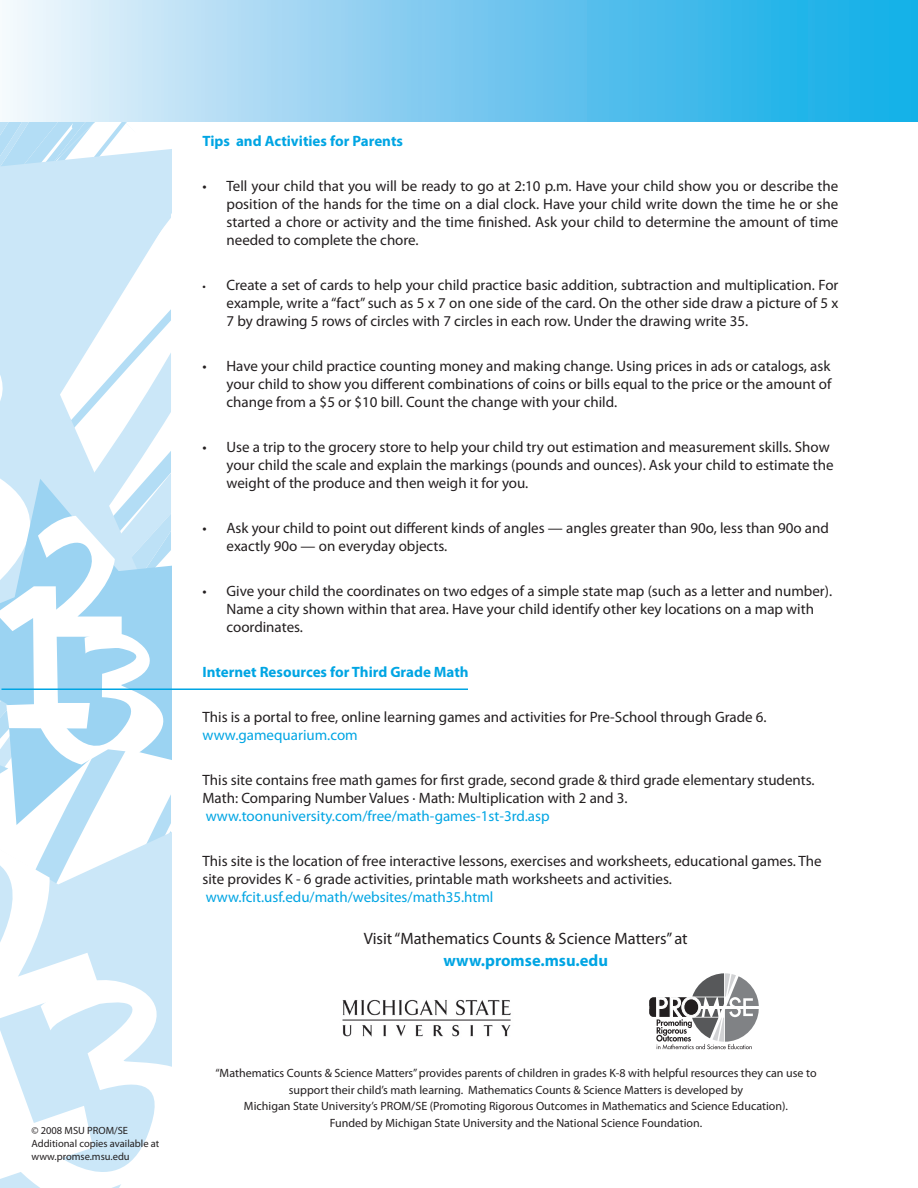
<style>
.page{position:relative;width:918px;height:1188px;background:#fff}
.page>*{position:absolute;margin:0;border:0;box-sizing:border-box;transform-origin:0 0}
.t1{font:16.5px "Myriad Pro";color:#231f20}
.t2{font:700 16.5px "Myriad Pro";color:#00a5e3}
.t3{font:15px/18px "Myriad Pro";color:#231f20}
.t4{font:15px "Myriad Pro";color:#00a5e3}
.t5{font:700 15px "Myriad Pro";color:#00a5e3}
.t6{font:12px/16.5px "Myriad Pro";color:#231f20;text-align:center}
.t7{font:10.5px/12.6px "Myriad Pro";color:#231f20}
.s1{font-size:12px}
</style>
<div class="page">
<svg style="left:0;top:121px;width:171px;height:259px;fill:#cbe7f8"></svg>
<svg style="left:0;top:293px;width:133px;height:87px;fill:#cbe7f8"></svg>
<svg style="left:0;top:380px;width:171px;height:808px"></svg>
<hr style="left:2px;top:688px;width:466px;height:2px;background:#00a5e3">
<div style="left:0;top:0;width:918px;height:121px;background:linear-gradient(to right,#f0f1fb,#08a8e5)"></div>
<img style="left:342px;top:999px;width:169px;height:38px">
<svg style="left:649px;top:973px;width:110px;height:76px"></svg>
<p class="t7" style="left:32px;top:1125px;width:129px">© 2008 MSU PROM/SE<br>Additional copies available at www.promse.msu.edu</p>
<p class="t5" style="left:202px;top:133px;width:202px">Tips and Activities for Parents</p>
<p class="t3" style="left:227px;top:178px;width:613px;text-align:justify;text-indent:-24px">• Tell your child that you will be ready to go at 2:10 p.m. Have your child show you or describe the position of the hands for the time on a dial clock. Have your child write down the time he or she started a chore or activity and the time finished. Ask your child to determine the amount of time needed to complete the chore.</p>
<p class="t3" style="left:226px;top:277px;width:614px;text-align:justify;text-indent:-24px"><span class="s1">•</span> Create a set of cards to help your child practice basic addition, subtraction and multiplication. For example, write a “fact” such as 5 x 7 on one side of the card. On the other side draw a picture of 5 x 7 by drawing 5 rows of circles with 7 circles in each row. Under the drawing write 35.</p>
<p class="t3" style="left:226px;top:358px;width:607px;text-align:justify;text-indent:-24px">• Have your child practice counting money and making change. Using prices in ads or catalogs, ask your child to show you different combinations of coins or bills equal to the price or the amount of change from a $5 or $10 bill. Count the change with your child.</p>
<p class="t3" style="left:226px;top:439px;width:609px;text-indent:-24px">• Use a trip to the grocery store to help your child try out estimation and measurement skills. Show your child the scale and explain the markings (pounds and ounces). Ask your child to estimate the weight of the produce and then weigh it for you.</p>
<p class="t3" style="left:226px;top:520px;width:604px;text-indent:-24px">• Ask your child to point out different kinds of angles — angles greater than 90o, less than 90o and exactly 90o — on everyday objects.</p>
<p class="t3" style="left:226px;top:583px;width:607px;text-indent:-24px">• Give your child the coordinates on two edges of a simple state map (such as a letter and number).<br>Name a city shown within that area. Have your child identify other key locations on a map with coordinates.</p>
<p class="t5" style="left:202px;top:664px;width:268px">Internet Resources for Third Grade Math</p>
<p class="t3" style="left:202px;top:709px;width:566px">This is a portal to free, online learning games and activities for Pre-School through Grade 6.</p>
<p class="t4" style="left:202px;top:727px;width:157px">www.gamequarium.com</p>
<p class="t3" style="left:202px;top:772px;width:614px">This site contains free math games for first grade, second grade &amp; third grade elementary students.<br>Math: Comparing Number Values · Math: Multiplication with 2 and 3.</p>
<p class="t4" style="left:206px;top:808px;width:345px">www.toonuniversity.com/free/math-games-1st-3rd.asp</p>
<p class="t3" style="left:202px;top:853px;width:621px">This site is the location of free interactive lessons, exercises and worksheets, educational games. The site provides K - 6 grade activities, printable math worksheets and activities.</p>
<p class="t4" style="left:206px;top:889px;width:289px">www.fcit.usf.edu/math/websites/math35.html</p>
<p class="t1" style="left:364px;top:930px;width:325px">Visit “Mathematics Counts &amp; Science Matters” at</p>
<p class="t2" style="left:443px;top:951px;width:166px">www.promse.msu.edu</p>
<p class="t6" style="left:215px;top:1065px;width:603px">“Mathematics Counts &amp; Science Matters” provides parents of children in grades K-8 with helpful resources they can use to support their child’s math learning. Mathematics Counts &amp; Science Matters is developed by<br>Michigan State University’s PROM/SE (Promoting Rigorous Outcomes in Mathematics and Science Education).<br>Funded by Michigan State University and the National Science Foundation.</p>
</div>
